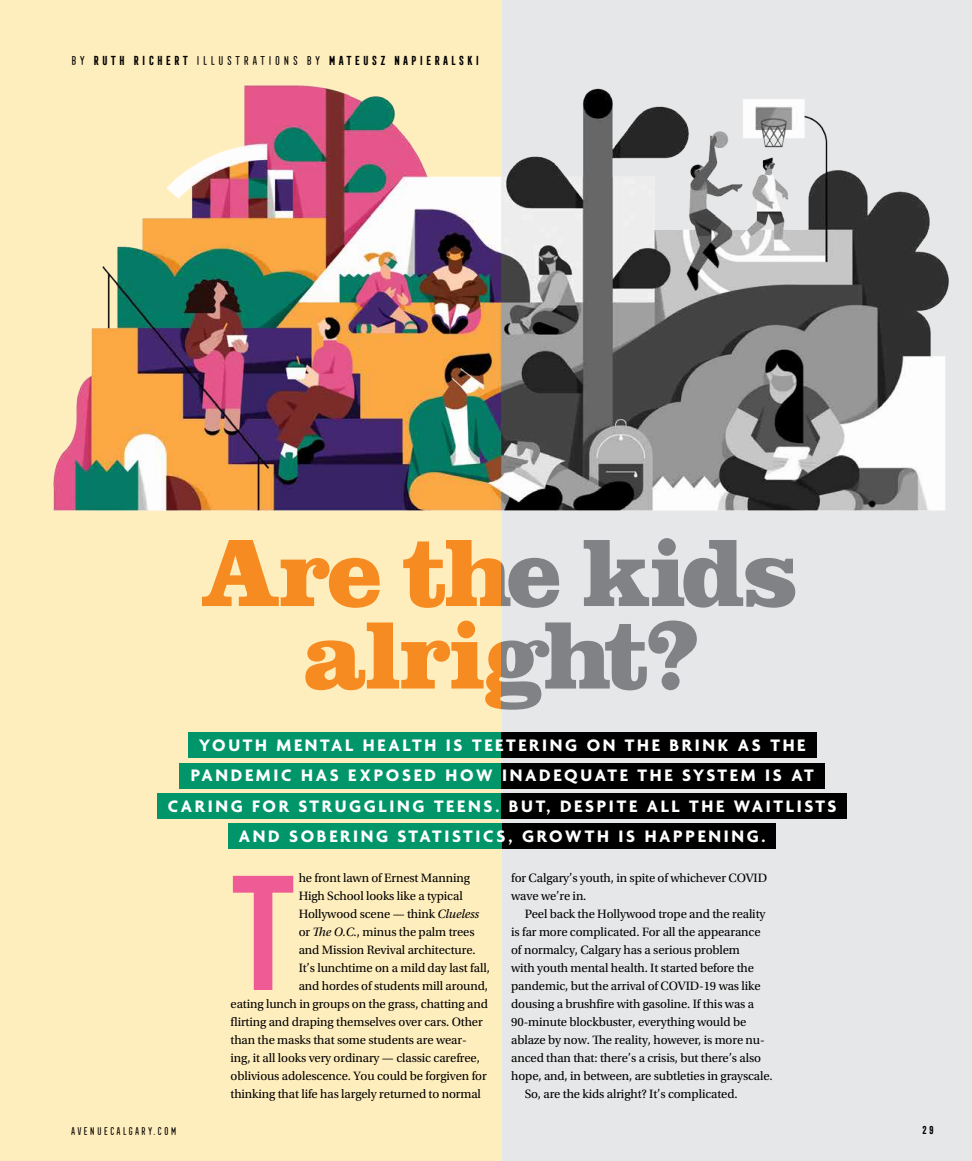
<style>
.page{position:relative;width:972px;height:1161px;background:#fff}
.page>*{position:absolute;margin:0;border:0;box-sizing:border-box;transform-origin:0 0}
.t1{font:700 150.15px "Frontage Condensed";color:#ef5b94}
.t2{font:700 18px/30.3px "Agenda";letter-spacing:.15em;color:#fff;text-align:center}
.t3{font:12.75px/18px "Utopia Std";letter-spacing:-.01em;color:#000}
.t4{font:700 12px "Frontage Condensed";letter-spacing:.15em;color:#000}
.t5{font:10.5px "Frontage Condensed";letter-spacing:.07em;color:#000}
.t6{font:700 10.5px "Frontage Condensed";color:#000}
.s1{font-weight:400}
.s2{font-style:italic}
</style>
<div class="page">
<div style="left:501px;top:0;width:471px;height:1161px;background:#e6e7e8"></div>
<div style="left:0;top:0;width:501px;height:1161px;background:#ffeebd"></div>
<img style="left:53px;top:54px;width:896px;height:477px">
<svg style="left:202px;top:538px;width:593px;height:70px"></svg>
<svg style="left:305px;top:621px;width:392px;height:89px"></svg>
<div style="left:180px;top:763px;width:321px;height:26px;background:#009669"></div>
<div style="left:501px;top:763px;width:324px;height:26px;background:#000"></div>
<div style="left:157px;top:793px;width:344px;height:26px;background:#009669"></div>
<div style="left:501px;top:793px;width:345px;height:26px;background:#000"></div>
<div style="left:501px;top:824px;width:275px;height:25px;background:#000"></div>
<div style="left:228px;top:824px;width:273px;height:25px;background:#009669"></div>
<div style="left:188px;top:732px;width:313px;height:26px;background:#009669"></div>
<div style="left:501px;top:732px;width:315px;height:26px;background:#000"></div>
<p class="t4" style="left:70px;top:54px;width:411px"><span class="s1">BY</span> RUTH RICHERT <span class="s1">ILLUSTRATIONS BY</span> MATEUSZ NAPIERALSKI</p>
<h2 class="t2" style="left:168px;top:731px;width:670px">YOUTH MENTAL HEALTH IS TEETERING ON THE BRINK AS THE PANDEMIC HAS EXPOSED HOW INADEQUATE THE SYSTEM IS AT CARING FOR STRUGGLING TEENS. BUT, DESPITE ALL THE WAITLISTS AND SOBERING STATISTICS, GROWTH IS HAPPENING.</h2>
<h1 class="t1" style="left:217px;top:849px;width:85px">T</h1>
<p class="t3" style="left:299px;top:869px;width:173px">he front lawn of Ernest Manning</p>
<p class="t3" style="left:299px;top:887px;width:166px">High School looks like a typical</p>
<p class="t3" style="left:299px;top:905px;width:182px">Hollywood scene — think <span class="s2">Clueless</span></p>
<p class="t3" style="left:299px;top:923px;width:177px">or <span class="s2">The O.C.</span>, minus the palm trees</p>
<p class="t3" style="left:299px;top:941px;width:178px">and Mission Revival architecture.</p>
<p class="t3" style="left:299px;top:959px;width:193px">It’s lunchtime on a mild day last fall,</p>
<p class="t3" style="left:299px;top:977px;width:191px">and hordes of students mill around,</p>
<p class="t3" style="left:231px;top:995px;width:259px">eating lunch in groups on the grass, chatting and</p>
<p class="t3" style="left:231px;top:1013px;width:254px">flirting and draping themselves over cars. Other</p>
<p class="t3" style="left:231px;top:1031px;width:238px">than the masks that some students are wear-</p>
<p class="t3" style="left:231px;top:1049px;width:251px">ing, it all looks very ordinary — classic carefree,</p>
<p class="t3" style="left:231px;top:1067px;width:258px">oblivious adolescence. You could be forgiven for</p>
<p class="t3" style="left:231px;top:1085px;width:252px">thinking that life has largely returned to normal</p>
<p class="t3" style="left:511px;top:869px;width:257px">for Calgary’s youth, in spite of whichever COVID wave we’re in.</p>
<p class="t3" style="left:525px;top:905px;width:242px">Peel back the Hollywood trope and the reality</p>
<p class="t3" style="left:511px;top:923px;width:251px">is far more complicated. For all the appearance</p>
<p class="t3" style="left:511px;top:941px;width:230px">of normalcy, Calgary has a serious problem</p>
<p class="t3" style="left:511px;top:959px;width:244px">with youth mental health. It started before the</p>
<p class="t3" style="left:511px;top:977px;width:251px">pandemic, but the arrival of COVID-19 was like</p>
<p class="t3" style="left:511px;top:995px;width:245px">dousing a brushfire with gasoline. If this was a</p>
<p class="t3" style="left:511px;top:1013px;width:237px">90-minute blockbuster, everything would be</p>
<p class="t3" style="left:511px;top:1031px;width:255px">ablaze by now. The reality, however, is more nu-</p>
<p class="t3" style="left:511px;top:1049px;width:251px">anced than that: there’s a crisis, but there’s also</p>
<p class="t3" style="left:511px;top:1067px;width:263px">hope, and, in between, are subtleties in grayscale.</p>
<p class="t3" style="left:525px;top:1085px;width:215px">So, are the kids alright? It’s complicated.</p>
<p class="t5" style="left:70px;top:1125px;width:108px">AVENUECALGARY.COM</p>
<p class="t6" style="left:922px;top:1125px;width:14px">29</p>
</div>
